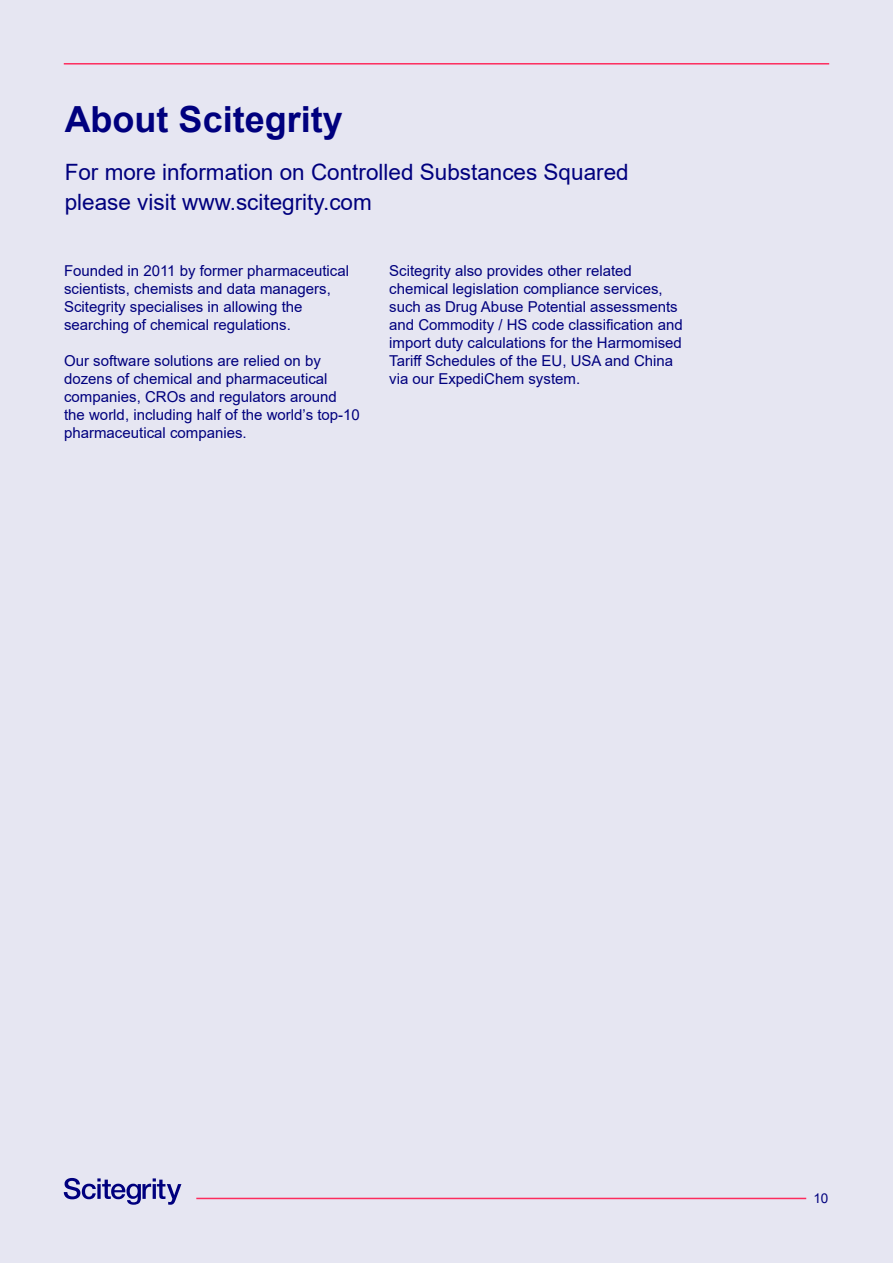
<style>
.page{position:relative;width:893px;height:1263px;background:#e6e6f2}
.page>*{position:absolute;margin:0;border:0;box-sizing:border-box;transform-origin:0 0}
.t1{font:700 36px "Arial";color:#00007e}
.t2{font:22.5px/30px "Arial";color:#00007e}
.t3{font:15px/18px "Arial";color:#00007e}
.t4{font:13.5px "Arial";color:#00007e}
</style>
<div class="page">
<svg style="left:64px;top:1178px;width:117px;height:27px"></svg>
<hr style="left:64px;top:63px;width:765px;height:2px;background:#fd2c5e">
<hr style="left:196px;top:1198px;width:610px;height:1px;background:#fd2c5e">
<p class="t1" style="left:65px;top:94px;width:280px">About Scitegrity</p>
<p class="t2" style="left:65px;top:157px;width:565px">For more information on Controlled Substances Squared please visit www.scitegrity.com</p>
<p class="t3" style="left:64px;top:262px;width:286px">Founded in 2011 by former pharmaceutical scientists, chemists and data managers, Scitegrity specialises in allowing the searching of chemical regulations.</p>
<p class="t3" style="left:64px;top:352px;width:297px">Our software solutions are relied on by dozens of chemical and pharmaceutical companies, CROs and regulators around the world, including half of the world’s top-10 pharmaceutical companies.</p>
<p class="t3" style="left:389px;top:262px;width:295px">Scitegrity also provides other related chemical legislation compliance services, such as Drug Abuse Potential assessments and Commodity / HS code classification and import duty calculations for the Harmomised Tariff Schedules of the EU, USA and China via our ExpediChem system.</p>
<p class="t4" style="left:813px;top:1189px;width:17px">10</p>
</div>
